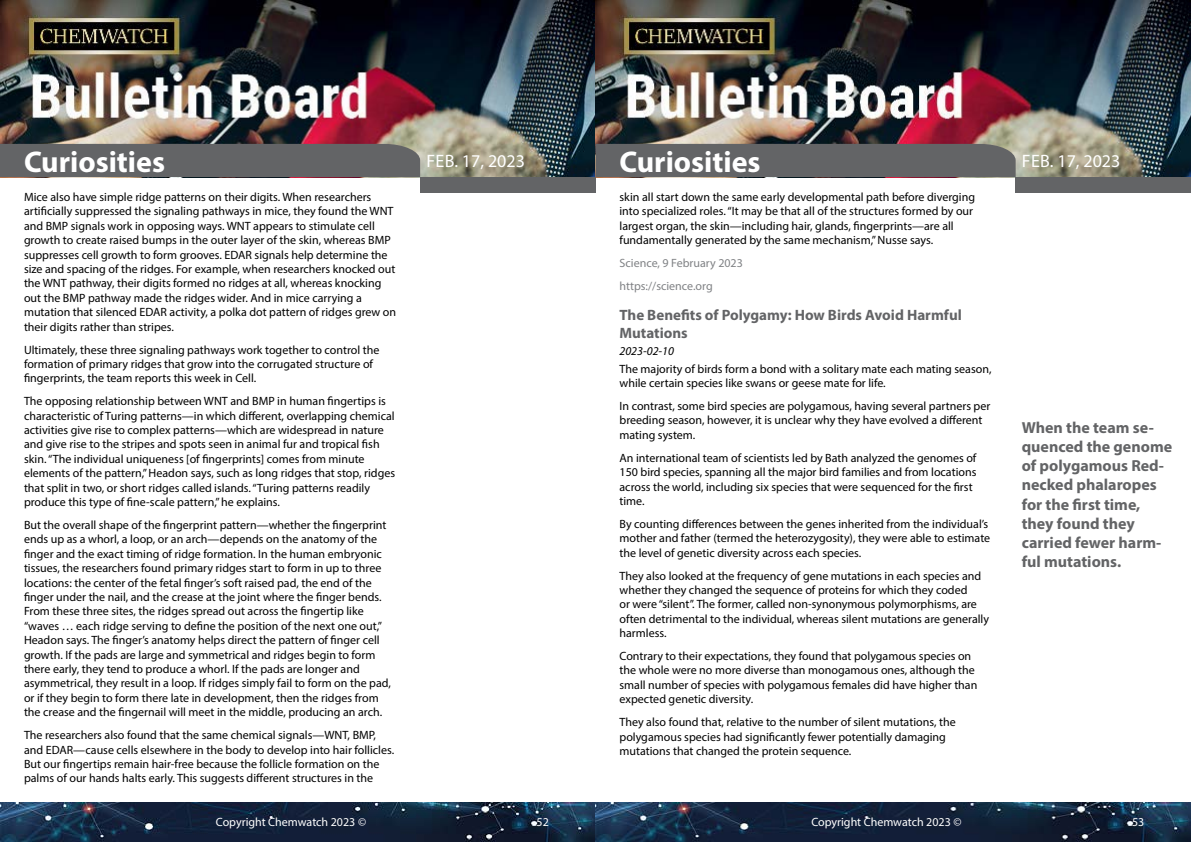
<style>
.page{position:relative;width:1191px;height:842px;background:#fff}
.page>*{position:absolute;margin:0;border:0;box-sizing:border-box;transform-origin:0 0}
.t1{font:700 30px "Myriad Pro";color:#fff}
.t2{font:18px "Myriad Pro";color:#fff}
.t3{font:700 16px/19.2px "Myriad Pro";color:#636466}
.t4{font:700 15px/18px "Myriad Pro";color:#636466}
.t5{font:12px/14.4px "Myriad Pro";color:#000}
.t6{font:12px "Myriad Pro";color:#fff}
.t7{font:12px/22.9px "Myriad Pro";color:#808285}
.t8{font:italic 12px "Myriad Pro";color:#000}
</style>
<div class="page">
<img style="left:0;top:0;width:1191px;height:177px">
<div style="left:420px;top:177px;width:175px;height:15px;background:#636466"></div>
<div style="left:1015px;top:177px;width:176px;height:15px;background:#636466"></div>
<div style="left:0;top:144px;width:420px;height:33px;background:#636466"></div>
<div style="left:595px;top:144px;width:420px;height:33px;background:#636466"></div>
<img style="left:0;top:802px;width:1191px;height:40px">
<h1 class="t1" style="left:24px;top:142px;width:142px">Curiosities</h1>
<h1 class="t1" style="left:619px;top:142px;width:142px">Curiosities</h1>
<p class="t5" style="left:619px;top:190px;width:357px">skin all start down the same early developmental path before diverging into specialized roles. “It may be that all of the structures formed by our largest organ, the skin—including hair, glands, fingerprints—are all fundamentally generated by the same mechanism,” Nusse says.</p>
<p class="t7" style="left:619px;top:251px;width:125px">Science, 9 February 2023 https://science.org</p>
<p class="t4" style="left:619px;top:305px;width:344px">The Benefits of Polygamy: How Birds Avoid Harmful<br>Mutations</p>
<p class="t8" style="left:619px;top:344px;width:56px">2023-02-10</p>
<p class="t5" style="left:619px;top:361px;width:373px">The majority of birds form a bond with a solitary mate each mating season, while certain species like swans or geese mate for life.</p>
<p class="t5" style="left:619px;top:399px;width:372px">In contrast, some bird species are polygamous, having several partners per breeding season, however, it is unclear why they have evolved a different mating system.</p>
<p class="t5" style="left:619px;top:450px;width:358px">An international team of scientists led by Bath analyzed the genomes of 150 bird species, spanning all the major bird families and from locations across the world, including six species that were sequenced for the first time.</p>
<p class="t5" style="left:619px;top:516px;width:372px">By counting differences between the genes inherited from the individual’s mother and father (termed the heterozygosity), they were able to estimate the level of genetic diversity across each species.</p>
<p class="t5" style="left:619px;top:568px;width:371px">They also looked at the frequency of gene mutations in each species and whether they changed the sequence of proteins for which they coded<br>or were “silent”. The former, called non-synonymous polymorphisms, are often detrimental to the individual, whereas silent mutations are generally harmless.</p>
<p class="t5" style="left:619px;top:649px;width:359px">Contrary to their expectations, they found that polygamous species on the whole were no more diverse than monogamous ones, although the small number of species with polygamous females did have higher than expected genetic diversity.</p>
<p class="t5" style="left:619px;top:715px;width:338px">They also found that, relative to the number of silent mutations, the polygamous species had significantly fewer potentially damaging mutations that changed the protein sequence.</p>
<h2 class="t2" style="left:426px;top:149px;width:100px">Feb. 17, 2023</h2>
<h2 class="t2" style="left:1022px;top:149px;width:100px">Feb. 17, 2023</h2>
<p class="t5" style="left:24px;top:190px;width:374px">Mice also have simple ridge patterns on their digits. When researchers artificially suppressed the signaling pathways in mice, they found the WNT and BMP signals work in opposing ways. WNT appears to stimulate cell growth to create raised bumps in the outer layer of the skin, whereas BMP suppresses cell growth to form grooves. EDAR signals help determine the size and spacing of the ridges. For example, when researchers knocked out the WNT pathway, their digits formed no ridges at all, whereas knocking out the BMP pathway made the ridges wider. And in mice carrying a mutation that silenced EDAR activity, a polka dot pattern of ridges grew on their digits rather than stripes.</p>
<p class="t5" style="left:24px;top:342px;width:357px">Ultimately, these three signaling pathways work together to control the formation of primary ridges that grow into the corrugated structure of fingerprints, the team reports this week in Cell.</p>
<p class="t5" style="left:24px;top:394px;width:373px">The opposing relationship between WNT and BMP in human fingertips is characteristic of Turing patterns—in which different, overlapping chemical activities give rise to complex patterns—which are widespread in nature and give rise to the stripes and spots seen in animal fur and tropical fish skin. “The individual uniqueness [of fingerprints] comes from minute elements of the pattern,” Headon says, such as long ridges that stop, ridges that split in two, or short ridges called islands. “Turing patterns readily produce this type of fine-scale pattern,” he explains.</p>
<p class="t5" style="left:24px;top:518px;width:368px">But the overall shape of the fingerprint pattern—whether the fingerprint ends up as a whorl, a loop, or an arch—depends on the anatomy of the finger and the exact timing of ridge formation. In the human embryonic tissues, the researchers found primary ridges start to form in up to three locations: the center of the fetal finger’s soft raised pad, the end of the finger under the nail, and the crease at the joint where the finger bends.<br>From these three sites, the ridges spread out across the fingertip like “waves … each ridge serving to define the position of the next one out,” Headon says. The finger’s anatomy helps direct the pattern of finger cell growth. If the pads are large and symmetrical and ridges begin to form there early, they tend to produce a whorl. If the pads are longer and asymmetrical, they result in a loop. If ridges simply fail to form on the pad, or if they begin to form there late in development, then the ridges from the crease and the fingernail will meet in the middle, producing an arch.</p>
<p class="t5" style="left:24px;top:728px;width:372px">The researchers also found that the same chemical signals—WNT, BMP, and EDAR—cause cells elsewhere in the body to develop into hair follicles.<br>But our fingertips remain hair-free because the follicle formation on the palms of our hands halts early. This suggests different structures in the</p>
<h3 class="t3" style="left:1021px;top:417px;width:152px">When the team se&shy;quenced the genome of polygamous Red&shy;necked phalaropes for the first time, they found they carried fewer harm&shy;ful mutations.</h3>
<p class="t6" style="left:216px;top:815px;width:152px">Copyright Chemwatch 2023 ©</p>
<p class="t6" style="left:536px;top:815px;width:14px">52</p>
<p class="t6" style="left:811px;top:815px;width:152px">Copyright Chemwatch 2023 ©</p>
<p class="t6" style="left:1132px;top:815px;width:14px">53</p>
</div>
